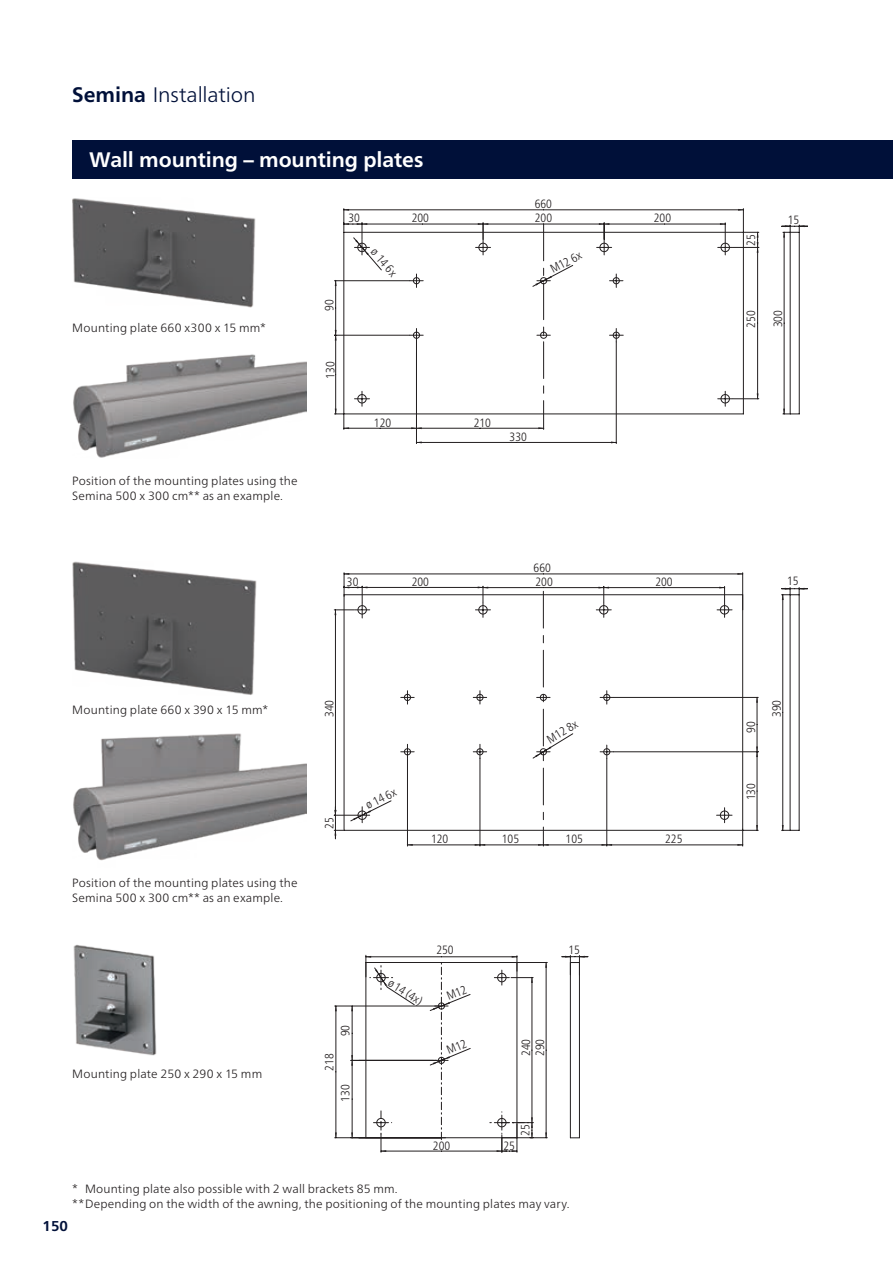
<style>
.page{position:relative;width:893px;height:1263px;background:#fff}
.page>*{position:absolute;margin:0;border:0;box-sizing:border-box;transform-origin:0 0}
.t1{font:700 21px "Frutiger Neue LTW1 G";letter-spacing:-.005em;color:#fff}
.t2{font:300 21px "Frutiger Neue LTW1 G";letter-spacing:-.01em;color:#001039}
.t3{font:700 14.25px "Frutiger Neue LTW1 G";color:#001039}
.t4{font:300 12px/14.9px "Frutiger Neue LTW1 G";letter-spacing:.01em;color:#231f20}
.t5{font:300 condensed 12px "Frutiger Neue LTW1 G";color:#231f20}
.s1{font-weight:700}
</style>
<div class="page">
<svg style="left:334px;top:208px;width:474px;height:236px"></svg>
<svg style="left:354px;top:391px;width:16px;height:16px"></svg>
<svg style="left:410px;top:328px;width:13px;height:14px"></svg>
<svg style="left:410px;top:274px;width:13px;height:13px"></svg>
<svg style="left:609px;top:274px;width:14px;height:13px"></svg>
<svg style="left:717px;top:391px;width:16px;height:16px"></svg>
<svg style="left:609px;top:328px;width:14px;height:14px"></svg>
<hr style="left:483px;top:224px;width:61px;height:1px;background:#231f20">
<hr style="left:544px;top:224px;width:60px;height:1px;background:#231f20">
<hr style="left:604px;top:224px;width:61px;height:1px;background:#231f20">
<hr style="left:665px;top:224px;width:60px;height:1px;background:#231f20">
<svg style="left:798px;top:225px;width:6px;height:2px"></svg>
<svg style="left:783px;top:409px;width:2px;height:6px"></svg>
<svg style="left:783px;top:225px;width:8px;height:13px"></svg>
<svg style="left:343px;top:209px;width:6px;height:2px"></svg>
<svg style="left:738px;top:209px;width:6px;height:2px"></svg>
<svg style="left:354px;top:240px;width:16px;height:15px"></svg>
<svg style="left:343px;top:223px;width:6px;height:2px"></svg>
<svg style="left:357px;top:223px;width:10px;height:2px"></svg>
<svg style="left:335px;top:409px;width:2px;height:6px"></svg>
<svg style="left:343px;top:427px;width:6px;height:2px"></svg>
<svg style="left:411px;top:427px;width:11px;height:2px"></svg>
<svg style="left:535px;top:224px;width:17px;height:205px"></svg>
<svg style="left:335px;top:330px;width:2px;height:10px"></svg>
<svg style="left:335px;top:280px;width:2px;height:6px"></svg>
<svg style="left:757px;top:231px;width:1px;height:22px"></svg>
<svg style="left:415px;top:441px;width:7px;height:2px"></svg>
<svg style="left:611px;top:441px;width:6px;height:2px"></svg>
<svg style="left:475px;top:223px;width:16px;height:32px"></svg>
<svg style="left:596px;top:223px;width:16px;height:32px"></svg>
<svg style="left:717px;top:223px;width:16px;height:32px"></svg>
<svg style="left:334px;top:572px;width:474px;height:274px"></svg>
<svg style="left:473px;top:744px;width:14px;height:14px"></svg>
<svg style="left:600px;top:745px;width:13px;height:13px"></svg>
<svg style="left:600px;top:691px;width:13px;height:13px"></svg>
<svg style="left:475px;top:602px;width:16px;height:16px"></svg>
<svg style="left:401px;top:744px;width:13px;height:14px"></svg>
<svg style="left:717px;top:807px;width:15px;height:16px"></svg>
<svg style="left:401px;top:691px;width:13px;height:13px"></svg>
<svg style="left:473px;top:691px;width:14px;height:13px"></svg>
<svg style="left:354px;top:602px;width:16px;height:16px"></svg>
<hr style="left:483px;top:587px;width:60px;height:1px;background:#231f20">
<hr style="left:543px;top:587px;width:61px;height:1px;background:#231f20">
<hr style="left:604px;top:587px;width:60px;height:1px;background:#231f20">
<hr style="left:664px;top:587px;width:61px;height:1px;background:#231f20">
<svg style="left:798px;top:588px;width:6px;height:2px"></svg>
<svg style="left:782px;top:588px;width:9px;height:12px"></svg>
<svg style="left:782px;top:825px;width:2px;height:6px"></svg>
<svg style="left:343px;top:573px;width:6px;height:2px"></svg>
<svg style="left:737px;top:573px;width:7px;height:2px"></svg>
<svg style="left:353px;top:807px;width:18px;height:16px"></svg>
<svg style="left:756px;top:696px;width:2px;height:7px"></svg>
<svg style="left:756px;top:825px;width:2px;height:6px"></svg>
<svg style="left:756px;top:746px;width:2px;height:11px"></svg>
<svg style="left:343px;top:586px;width:6px;height:2px"></svg>
<svg style="left:357px;top:586px;width:10px;height:2px"></svg>
<svg style="left:737px;top:844px;width:7px;height:2px"></svg>
<svg style="left:406px;top:844px;width:7px;height:2px"></svg>
<svg style="left:601px;top:844px;width:11px;height:2px"></svg>
<svg style="left:535px;top:591px;width:16px;height:255px"></svg>
<svg style="left:475px;top:844px;width:10px;height:2px"></svg>
<svg style="left:478px;top:586px;width:10px;height:2px"></svg>
<svg style="left:596px;top:586px;width:16px;height:32px"></svg>
<svg style="left:717px;top:586px;width:15px;height:32px"></svg>
<svg style="left:334px;top:955px;width:254px;height:184px"></svg>
<svg style="left:351px;top:1005px;width:2px;height:6px"></svg>
<svg style="left:351px;top:1132px;width:2px;height:7px"></svg>
<svg style="left:351px;top:1055px;width:2px;height:11px"></svg>
<svg style="left:335px;top:1132px;width:2px;height:7px"></svg>
<svg style="left:335px;top:1005px;width:2px;height:6px"></svg>
<img style="left:72px;top:198px;width:184px;height:110px">
<img style="left:72px;top:561px;width:185px;height:134px">
<img style="left:73px;top:944px;width:84px;height:112px">
<img style="left:73px;top:354px;width:233px;height:104px">
<img style="left:73px;top:733px;width:233px;height:128px">
<div style="left:72px;top:140px;width:821px;height:39px;background:#001039"></div>
<svg style="left:365px;top:956px;width:220px;height:196px"></svg>
<h1 class="t2" style="left:72px;top:82px;width:185px"><span class="s1">Semina</span> Installation</h1>
<h1 class="t1" style="left:89px;top:147px;width:336px">Wall mounting – mounting plates</h1>
<p class="t4" style="left:72px;top:320px;width:195px">Mounting plate 660 x300 x 15 mm*</p>
<p class="t4" style="left:72px;top:473px;width:227px">Position of the mounting plates using the<br>Semina 500 x 300 cm** as an example.</p>
<p class="t5" style="left:322px;top:311px;width:13px;rotate:-90deg">90</p>
<p class="t5" style="left:348px;top:211px;width:13px">30</p>
<p class="t5" style="left:379px;top:245px;width:34px;rotate:49deg">ø 14 6x</p>
<p class="t5" style="left:412px;top:211px;width:19px">200</p>
<p class="t5" style="left:323px;top:379px;width:19px;rotate:-90deg">130</p>
<p class="t5" style="left:374px;top:416px;width:19px">120</p>
<p class="t5" style="left:474px;top:416px;width:19px">210</p>
<p class="t5" style="left:535px;top:197px;width:19px">660</p>
<p class="t5" style="left:535px;top:211px;width:19px">200</p>
<p class="t5" style="left:654px;top:211px;width:19px">200</p>
<p class="t5" style="left:548px;top:264px;width:35px;rotate:-28deg">M12 6x</p>
<p class="t5" style="left:510px;top:430px;width:19px">330</p>
<p class="t5" style="left:347px;top:574px;width:13px">30</p>
<p class="t5" style="left:412px;top:574px;width:19px">200</p>
<p class="t5" style="left:534px;top:560px;width:19px">660</p>
<p class="t5" style="left:536px;top:574px;width:19px">200</p>
<p class="t5" style="left:655px;top:574px;width:19px">200</p>
<p class="t5" style="left:744px;top:246px;width:13px;rotate:-90deg">25</p>
<p class="t5" style="left:788px;top:212px;width:13px">15</p>
<p class="t5" style="left:744px;top:328px;width:19px;rotate:-90deg">250</p>
<p class="t5" style="left:771px;top:327px;width:19px;rotate:-90deg">300</p>
<p class="t5" style="left:787px;top:573px;width:13px">15</p>
<p class="t4" style="left:72px;top:703px;width:197px">Mounting plate 660 x 390 x 15 mm*</p>
<p class="t4" style="left:72px;top:875px;width:227px">Position of the mounting plates using the<br>Semina 500 x 300 cm** as an example.</p>
<p class="t4" style="left:72px;top:1066px;width:191px">Mounting plate 250 x 290 x 15 mm</p>
<p class="t5" style="left:322px;top:717px;width:19px;rotate:-90deg">340</p>
<p class="t5" style="left:322px;top:829px;width:13px;rotate:-90deg">25</p>
<p class="t5" style="left:363px;top:799px;width:34px;rotate:-26deg">ø 14 6x</p>
<p class="t5" style="left:544px;top:735px;width:35px;rotate:-32deg">M12 8x</p>
<p class="t5" style="left:744px;top:733px;width:13px;rotate:-90deg">90</p>
<p class="t5" style="left:744px;top:800px;width:19px;rotate:-90deg">130</p>
<p class="t5" style="left:431px;top:832px;width:19px">120</p>
<p class="t5" style="left:502px;top:832px;width:19px">105</p>
<p class="t5" style="left:566px;top:832px;width:19px">105</p>
<p class="t5" style="left:665px;top:832px;width:19px">225</p>
<p class="t5" style="left:338px;top:1036px;width:13px;rotate:-90deg">90</p>
<p class="t5" style="left:322px;top:1071px;width:19px;rotate:-90deg">218</p>
<p class="t5" style="left:338px;top:1102px;width:19px;rotate:-90deg">130</p>
<p class="t5" style="left:393px;top:976px;width:40px;rotate:32deg">ø 14 (4x)</p>
<p class="t5" style="left:436px;top:943px;width:19px">250</p>
<p class="t5" style="left:433px;top:1138px;width:19px">200</p>
<p class="t5" style="left:568px;top:943px;width:13px">15</p>
<p class="t5" style="left:519px;top:1056px;width:19px;rotate:-90deg">240</p>
<p class="t5" style="left:533px;top:1056px;width:19px;rotate:-90deg">290</p>
<p class="t5" style="left:518px;top:1136px;width:13px;rotate:-90deg">25</p>
<p class="t5" style="left:503px;top:1138px;width:13px">25</p>
<p class="t4" style="left:72px;top:1181px;width:499px">* Mounting plate also possible with 2 wall brackets 85 mm.<br>**Depending on the width of the awning, the positioning of the mounting plates may vary.</p>
<p class="t3" style="left:43px;top:1218px;width:27px">150</p>
<p class="t5" style="left:770px;top:717px;width:19px;rotate:-90deg">390</p>
</div>
